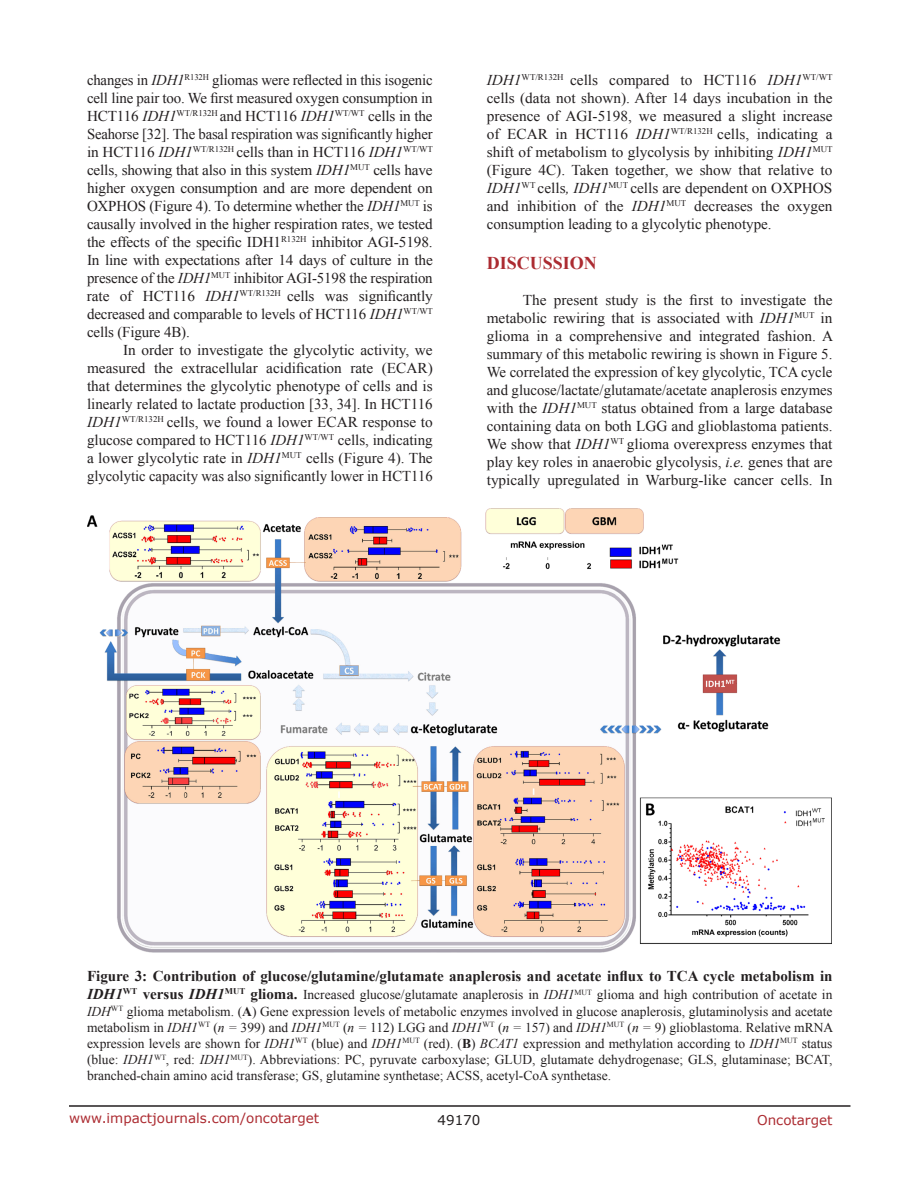
<style>
.page{position:relative;width:918px;height:1188px;background:#fff}
.page>*{position:absolute;margin:0;border:0;box-sizing:border-box;transform-origin:0 0}
.Heading{font:700 18px "Times New Roman";color:#ac2b31}
.BodyText{font:15px/18px "Times New Roman";color:#231f20;text-align:justify}
.FigureText{font:700 15px "Times New Roman";color:#231f20}
.FigureText-2{font:13.5px/16.2px "Times New Roman";color:#231f20;text-align:justify}
.t1{font:13.5px "Verdana";color:#ac2b31}
.t2{font:13.5px "Verdana";color:#231f20}
.s1{font-style:italic}
.s2{font-weight:700;font-style:italic;font-size:15px}
.s3{font-weight:700;font-size:15px}
.s4{font-weight:700}
</style>
<div class="page">
<hr style="left:69px;top:1105px;width:781px;height:2px;background:#231f20">
<img style="left:88px;top:508px;width:744px;height:445px">
<p class="BodyText" style="left:87px;top:71px;width:347px">changes in <span class="s1">IDH1</span><sup>R132H</sup> gliomas were reflected in this isogenic cell line pair too. We first measured oxygen consumption in HCT116 <span class="s1">IDH1</span><sup>WT/R132H</sup> and HCT116 <span class="s1">IDH1</span><sup>WT/WT</sup> cells in the Seahorse [32]. The basal respiration was significantly higher in HCT116 <span class="s1">IDH1</span><sup>WT/R132H</sup> cells than in HCT116 <span class="s1">IDH1</span><sup>WT/WT </sup>cells, showing that also in this system <span class="s1">IDH1</span><sup>MUT</sup> cells have higher oxygen consumption and are more dependent on OXPHOS (Figure 4). To determine whether the <span class="s1">IDH1</span><sup>MUT</sup> is causally involved in the higher respiration rates, we tested the effects of the specific IDH1<sup>R132H</sup> inhibitor AGI-5198.<br>In line with expectations after 14 days of culture in the presence of the <span class="s1">IDH1</span><sup>MUT</sup> inhibitor AGI-5198 the respiration rate of HCT116 <span class="s1">IDH1</span><sup>WT/R132H</sup> cells was significantly decreased and comparable to levels of HCT116 <span class="s1">IDH1</span><sup>WT/WT </sup>cells (Figure 4B).</p>
<p class="BodyText" style="left:87px;top:341px;width:347px;text-indent:36px">In order to investigate the glycolytic activity, we measured the extracellular acidification rate (ECAR) that determines the glycolytic phenotype of cells and is linearly related to lactate production [33, 34]. In HCT116<br><span class="s1">IDH1</span><sup>WT/R132H</sup> cells, we found a lower ECAR response to glucose compared to HCT116 <span class="s1">IDH1</span><sup>WT/WT</sup> cells, indicating a lower glycolytic rate in <span class="s1">IDH1</span><sup>MUT</sup> cells (Figure 4). The glycolytic capacity was also significantly lower in HCT116</p>
<p class="BodyText" style="left:487px;top:71px;width:347px"><span class="s1">IDH1</span><sup>WT/R132H</sup> cells compared to HCT116 <span class="s1">IDH1</span><sup>WT/WT </sup>cells (data not shown). After 14 days incubation in the presence of AGI-5198, we measured a slight increase of ECAR in HCT116 <span class="s1">IDH1</span><sup>WT/R132H</sup> cells, indicating a shift of metabolism to glycolysis by inhibiting <span class="s1">IDH1</span><sup>MUT </sup>(Figure 4C). Taken together, we show that relative to <span class="s1">IDH1</span><sup>WT</sup> cells<span class="s1">, IDH1</span><sup>MUT</sup> cells are dependent on OXPHOS and inhibition of the <span class="s1">IDH1</span><sup>MUT</sup> decreases the oxygen consumption leading to a glycolytic phenotype.</p>
<p class="Heading" style="left:487px;top:251px;width:112px">DISCUSSION</p>
<p class="BodyText" style="left:487px;top:291px;width:348px;text-indent:36px">The present study is the first to investigate the metabolic rewiring that is associated with <span class="s1">IDH1</span><sup>MUT</sup> in glioma in a comprehensive and integrated fashion. A summary of this metabolic rewiring is shown in Figure 5.<br>We correlated the expression of key glycolytic, TCA cycle and glucose/lactate/glutamate/acetate anaplerosis enzymes with the <span class="s1">IDH1</span><sup>MUT</sup> status obtained from a large database containing data on both LGG and glioblastoma patients.<br>We show that <span class="s1">IDH1</span><sup>WT</sup> glioma overexpress enzymes that play key roles in anaerobic glycolysis, <span class="s1">i.e.</span> genes that are typically upregulated in Warburg-like cancer cells. In</p>
<p class="FigureText" style="left:87px;top:966px;width:747px">Figure 3: Contribution of glucose/glutamine/glutamate anaplerosis and acetate influx to TCA cycle metabolism in</p>
<p class="FigureText-2" style="left:87px;top:986px;width:748px"><span class="s2">IDH1</span><sup>WT</sup> <span class="s3">versus</span> <span class="s2">IDH1</span><sup>MUT</sup> <span class="s3">glioma.</span> Increased glucose/glutamate anaplerosis in <span class="s1">IDH1</span><sup>MUT</sup> glioma and high contribution of acetate in <span class="s1">IDH</span><sup>WT</sup> glioma metabolism. (<span class="s4">A</span>) Gene expression levels of metabolic enzymes involved in glucose anaplerosis, glutaminolysis and acetate metabolism in <span class="s1">IDH1</span><sup>WT</sup> (<span class="s1">n =</span> 399) and <span class="s1">IDH1</span><sup>MUT</sup> (<span class="s1">n =</span> 112) LGG and <span class="s1">IDH1</span><sup>WT</sup> (<span class="s1">n =</span> 157) and <span class="s1">IDH1</span><sup>MUT</sup> (<span class="s1">n =</span> 9) glioblastoma. Relative mRNA expression levels are shown for <span class="s1">IDH1</span><sup>WT</sup> (blue) and <span class="s1">IDH1</span><sup>MUT</sup> (red). (<span class="s4">B</span>) <span class="s1">BCAT1</span> expression and methylation according to <span class="s1">IDH1</span><sup>MUT</sup> status (blue: <span class="s1">IDH1</span><sup>WT</sup>, red: <span class="s1">IDH1</span><sup>MUT</sup>). Abbreviations: PC, pyruvate carboxylase; GLUD, glutamate dehydrogenase; GLS, glutaminase; BCAT, branched-chain amino acid transferase; GS, glutamine synthetase; ACSS, acetyl-CoA synthetase.</p>
<p class="t1" style="left:69px;top:1109px;width:252px">www.impactjournals.com/oncotarget</p>
<p class="t2" style="left:438px;top:1111px;width:44px">49170</p>
<p class="t1" style="left:757px;top:1111px;width:77px">Oncotarget</p>
</div>
